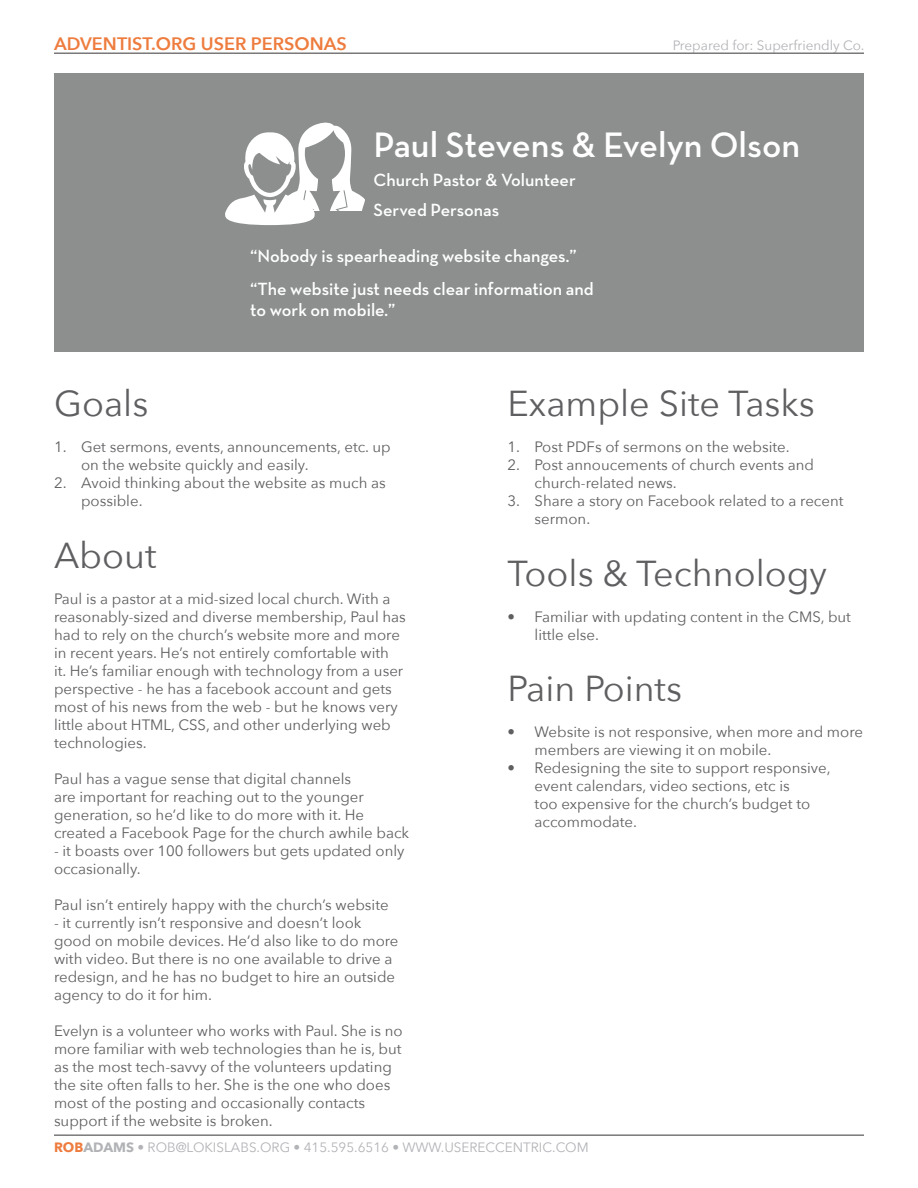
<style>
.page{position:relative;width:918px;height:1188px;background:#fff}
.page>*{position:absolute;margin:0;border:0;box-sizing:border-box;transform-origin:0 0}
.t1{font:36px "Avenir Next";color:#5f5f62}
.t2{font:600 36px "Neutra Text TF";color:#fff}
.t3{font:600 18px/21.6px "Neutra Text TF";color:#fff}
.t4{font:600 18px "Avenir Next";color:#ee7c3e}
.t5{font:15px/18px "Avenir Next";color:#5f5f62}
.t6{font:13.5px "Avenir Next";color:#b2b3b7}
.s1{font-weight:700;color:#ee7c3e}
.s2{font-weight:700}
</style>
<div class="page">
<hr style="left:54px;top:1134px;width:810px;height:2px;background:#7a7879">
<hr style="left:54px;top:52px;width:810px;height:2px;background:#7a7879">
<div style="left:54px;top:74px;width:810px;height:278px;background:#8d8f8f"></div>
<svg style="left:225px;top:122px;width:140px;height:103px"></svg>
<p class="t4" style="left:54px;top:28px;width:294px">ADVENTIST.ORG USER PERSONAS</p>
<p class="t6" style="left:673px;top:33px;width:193px">Prepared for: Superfriendly Co.</p>
<p class="t2" style="left:374px;top:122px;width:428px">Paul Stevens &amp; Evelyn Olson</p>
<p class="t3" style="left:374px;top:168px;width:204px">Church Pastor &amp; Volunteer</p>
<p class="t3" style="left:374px;top:198px;width:127px">Served Personas</p>
<p class="t3" style="left:250px;top:244px;width:328px">“Nobody is spearheading website changes.”</p>
<p class="t3" style="left:250px;top:278px;width:345px">“The website just needs clear information and to work on mobile.”</p>
<p class="t1" style="left:54px;top:373px;width:96px">Goals</p>
<p class="t5" style="left:81px;top:438px;width:311px;text-indent:-27px">1. Get sermons, events, announcements, etc. up on the website quickly and easily.</p>
<p class="t5" style="left:81px;top:474px;width:306px;text-indent:-27px">2. Avoid thinking about the website as much as possible.</p>
<p class="t1" style="left:54px;top:525px;width:104px">About</p>
<p class="t5" style="left:54px;top:589px;width:353px">Paul is a pastor at a mid-sized local church. With a reasonably-sized and diverse membership, Paul has had to rely on the church’s website more and more in recent years. He’s not entirely comfortable with<br>it. He’s familiar enough with technology from a user perspective - he has a facebook account and gets most of his news from the web - but he knows very little about HTML, CSS, and other underlying web technologies.</p>
<p class="t5" style="left:54px;top:769px;width:357px">Paul has a vague sense that digital channels<br>are important for reaching out to the younger generation, so he’d like to do more with it. He created a Facebook Page for the church awhile back</p>
<p class="t5" style="left:54px;top:841px;width:352px">- it boasts over 100 followers but gets updated only occasionally.</p>
<p class="t5" style="left:54px;top:895px;width:336px">Paul isn’t entirely happy with the church’s website</p>
<p class="t5" style="left:54px;top:913px;width:346px">- it currently isn’t responsive and doesn’t look good on mobile devices. He’d also like to do more with video. But there is no one available to drive a redesign, and he has no budget to hire an outside agency to do it for him.</p>
<p class="t5" style="left:54px;top:1021px;width:350px">Evelyn is a volunteer who works with Paul. She is no more familiar with web technologies than he is, but as the most tech-savvy of the volunteers updating the site often falls to her. She is the one who does most of the posting and occasionally contacts support if the website is broken.</p>
<p class="t1" style="left:508px;top:373px;width:309px">Example Site Tasks</p>
<p class="t5" style="left:508px;top:438px;width:284px">1. Post PDFs of sermons on the website.</p>
<p class="t5" style="left:535px;top:456px;width:281px;text-indent:-27px">2. Post annoucements of church events and church-related news.</p>
<p class="t5" style="left:535px;top:492px;width:310px;text-indent:-27px">3. Share a story on Facebook related to a recent sermon.</p>
<p class="t1" style="left:508px;top:543px;width:321px">Tools &amp; Technology</p>
<p class="t5" style="left:535px;top:607px;width:318px;text-indent:-27px">• Familiar with updating content in the CMS, but little else.</p>
<p class="t1" style="left:508px;top:658px;width:176px">Pain Points</p>
<p class="t5" style="left:535px;top:722px;width:330px;text-indent:-27px">• Website is not responsive, when more and more members are viewing it on mobile.</p>
<p class="t5" style="left:535px;top:758px;width:298px;text-indent:-27px">• Redesigning the site to support responsive, event calendars, video sections, etc is<br>too expensive for the church’s budget to accommodate.</p>
<p class="t6" style="left:54px;top:1136px;width:536px"><span class="s1">ROB</span><span class="s2">ADAMS</span> • ROB@LOKISLABS.ORG • 415.595.6516 • WWW.USERECCENTRIC.COM</p>
</div>
